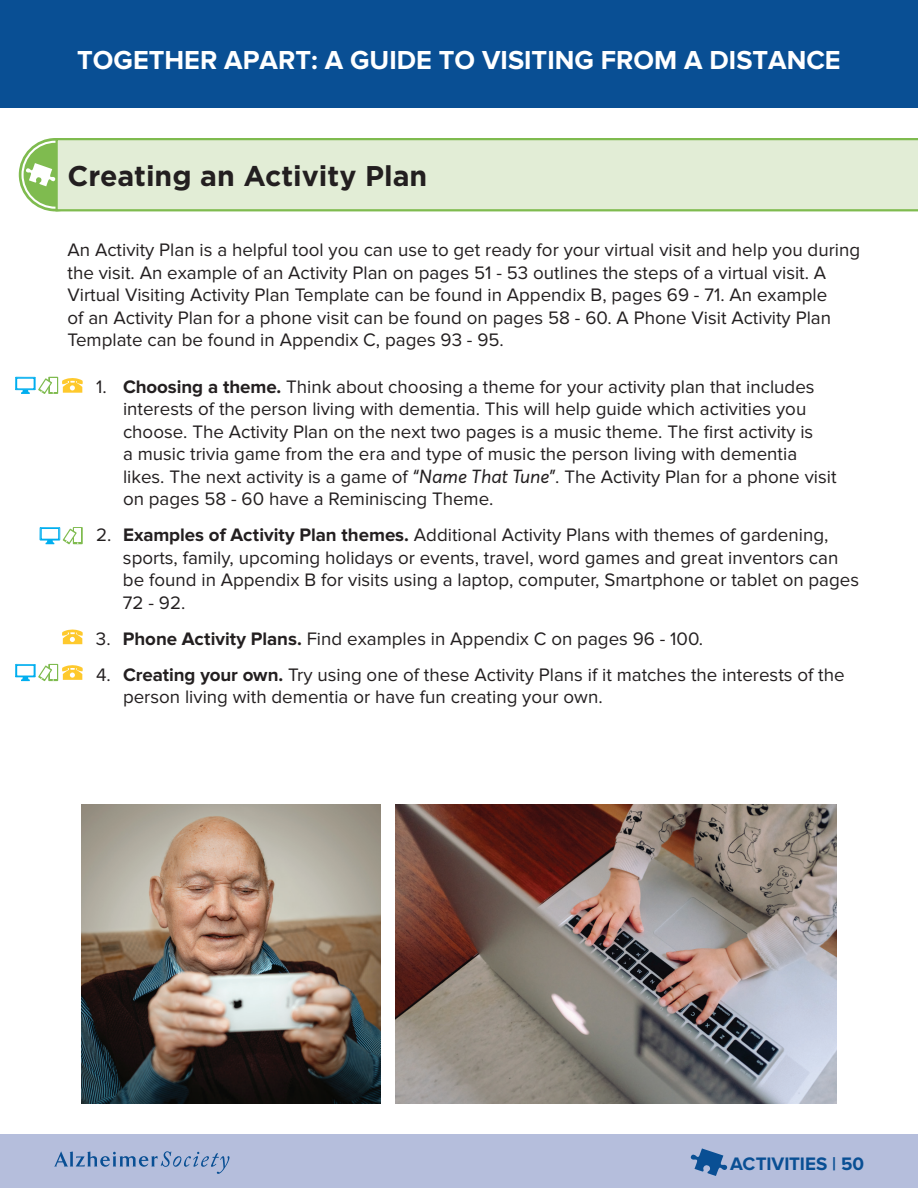
<style>
.page{position:relative;width:918px;height:1188px;background:#fff}
.page>*{position:absolute;margin:0;border:0;box-sizing:border-box;transform-origin:0 0}
.t1{font:700 28.5px "Gotham";color:#231f20}
.t2{font:700 27px "Proxima Nova";color:#fff}
.t3{font:18.75px/22.5px "Proxima Nova";color:#231f20}
.t4{font:700 18.75px "Proxima Nova";color:#094f94}
.s1{font-weight:700}
.s2{font-family:"Averta";font-style:italic}
</style>
<div class="page">
<div style="left:0;top:1134px;width:918px;height:54px;background:#b5bedc"></div>
<div style="left:0;top:0;width:918px;height:108px;background:#094f94"></div>
<svg style="left:54px;top:1151px;width:175px;height:23px"></svg>
<svg style="left:690px;top:1148px;width:37px;height:28px"></svg>
<svg style="left:19px;top:138px;width:73px;height:73px"></svg>
<svg style="left:21px;top:141px;width:69px;height:68px"></svg>
<div style="left:24px;top:143px;width:63px;height:64px;background:#7fbb4f;border-radius:50%"></div>
<svg style="left:56px;top:138px;width:862px;height:73px;fill:#e2edd6"></svg>
<svg style="left:25px;top:163px;width:31px;height:23px"></svg>
<img style="left:395px;top:804px;width:442px;height:300px">
<img style="left:81px;top:804px;width:299px;height:300px">
<svg style="left:62px;top:378px;width:21px;height:15px"></svg>
<div style="left:48px;top:377px;width:10px;height:17px;background:#7fbb4f"></div>
<div style="left:50px;top:378px;width:7px;height:14px;background:#fff"></div>
<svg style="left:15px;top:377px;width:39px;height:17px"></svg>
<svg style="left:62px;top:629px;width:21px;height:15px"></svg>
<svg style="left:62px;top:665px;width:21px;height:15px"></svg>
<svg style="left:48px;top:664px;width:10px;height:17px"></svg>
<div style="left:50px;top:666px;width:7px;height:13px;background:#fff"></div>
<svg style="left:15px;top:664px;width:39px;height:17px"></svg>
<svg style="left:73px;top:527px;width:10px;height:17px"></svg>
<div style="left:74px;top:529px;width:7px;height:13px;background:#fff"></div>
<svg style="left:40px;top:527px;width:38px;height:17px"></svg>
<h2 class="t2" style="left:77px;top:44px;width:765px">TOGETHER APART: A GUIDE TO VISITING FROM A DISTANCE</h2>
<h1 class="t1" style="left:68px;top:157px;width:361px">Creating an Activity Plan</h1>
<p class="t3" style="left:68px;top:239px;width:794px">An Activity Plan is a helpful tool you can use to get ready for your virtual visit and help you during the visit. An example of an Activity Plan on pages 51 - 53 outlines the steps of a virtual visit. A Virtual Visiting Activity Plan Template can be found in Appendix B, pages 69 - 71. An example<br>of an Activity Plan for a phone visit can be found on pages 58 - 60. A Phone Visit Activity Plan Template can be found in Appendix C, pages 93 - 95.</p>
<p class="t3" style="left:123px;top:376px;width:715px;text-indent:-27px">1. <span class="s1">Choosing a theme.</span> Think about choosing a theme for your activity plan that includes interests of the person living with dementia. This will help guide which activities you choose. The Activity Plan on the next two pages is a music theme. The first activity is<br>a music trivia game from the era and type of music the person living with dementia likes. The next activity is a game of <span class="s2">“Name That Tune”</span>. The Activity Plan for a phone visit on pages 58 - 60 have a Reminiscing Theme.</p>
<p class="t3" style="left:123px;top:524px;width:738px;text-indent:-27px">2. <span class="s1">Examples of Activity Plan themes.</span> Additional Activity Plans with themes of gardening, sports, family, upcoming holidays or events, travel, word games and great inventors can be found in Appendix B for visits using a laptop, computer, Smartphone or tablet on pages 72 - 92.</p>
<p class="t3" style="left:96px;top:628px;width:609px">3. <span class="s1">Phone Activity Plans.</span> Find examples in Appendix C on pages 96 - 100.</p>
<p class="t3" style="left:123px;top:664px;width:723px;text-indent:-27px">4. <span class="s1">Creating your own.</span> Try using one of these Activity Plans if it matches the interests of the person living with dementia or have fun creating your own.</p>
<p class="t4" style="left:730px;top:1153px;width:135px">ACTIVITIES | 50</p>
</div>
